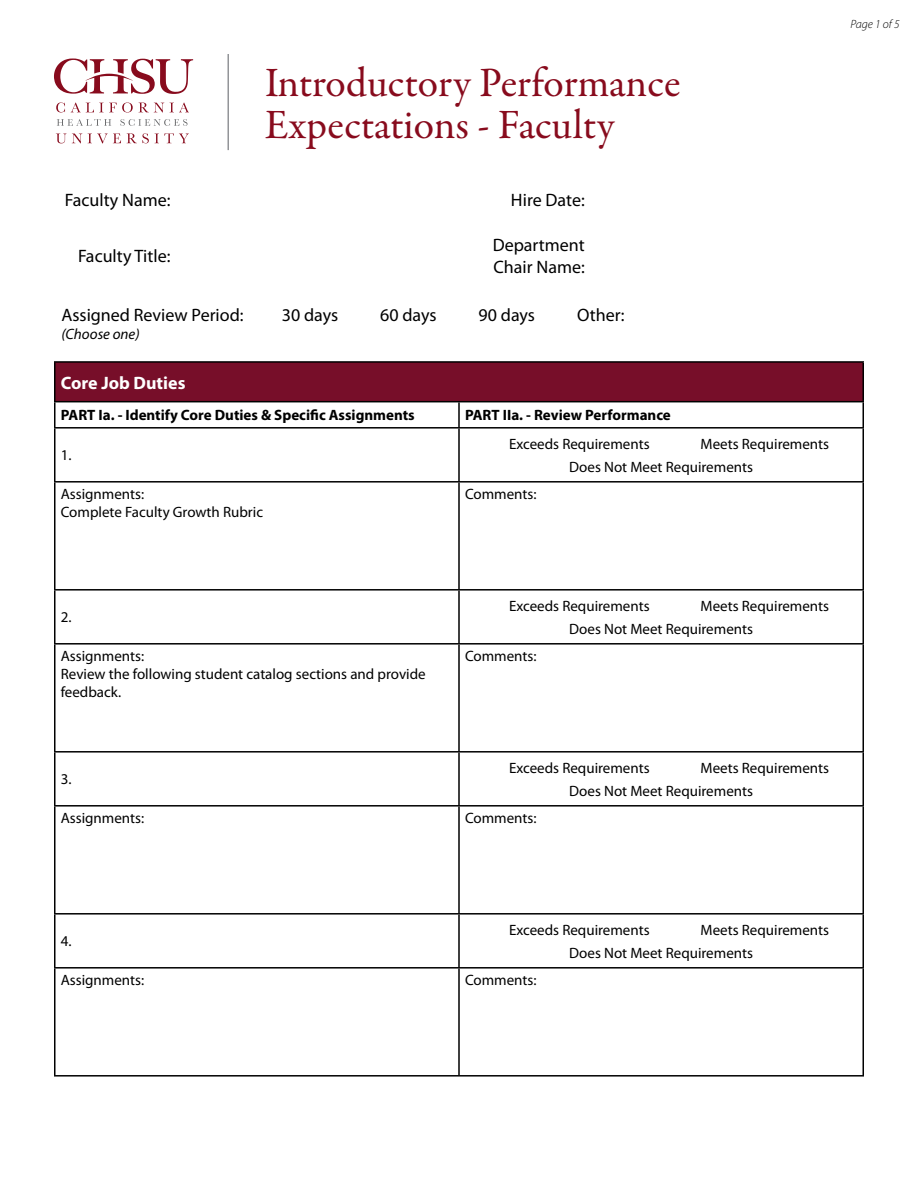
<style>
.page{position:relative;width:918px;height:1188px;background:#fff}
.page>*{position:absolute;margin:0;border:0;box-sizing:border-box;transform-origin:0 0}
.t1{font:42px/42px "Garamond Premr Pro";letter-spacing:-.005em;color:#880b1d}
.t2{font:18px/21.6px "Myriad Pro";color:#000}
.t3{font:700 18px "Myriad Pro";color:#fff}
.t4{font:15px/22.5px "Myriad Pro";color:#000}
.t5{font:700 15px "Myriad Pro";color:#000}
.t6{font:italic 15px "Myriad Pro";color:#000}
.t7{font:italic 300 12px "Myriad Pro";color:#000}
</style>
<div class="page">
<div style="left:55px;top:362px;width:808px;height:40px;background:#770e29"></div>
<hr style="left:54px;top:361px;width:405px;height:2px;background:#000">
<hr style="left:54px;top:363px;width:2px;height:38px;background:#000">
<hr style="left:459px;top:361px;width:405px;height:2px;background:#000">
<hr style="left:862px;top:363px;width:2px;height:38px;background:#000">
<hr style="left:54px;top:401px;width:405px;height:1px;background:#000">
<hr style="left:54px;top:402px;width:2px;height:25px;background:#000">
<hr style="left:459px;top:401px;width:405px;height:1px;background:#000">
<hr style="left:458px;top:402px;width:2px;height:25px;background:#000">
<hr style="left:862px;top:402px;width:2px;height:25px;background:#000">
<hr style="left:54px;top:427px;width:405px;height:2px;background:#000">
<hr style="left:54px;top:429px;width:2px;height:52px;background:#000">
<hr style="left:459px;top:427px;width:405px;height:2px;background:#000">
<hr style="left:458px;top:429px;width:2px;height:52px;background:#000">
<hr style="left:862px;top:429px;width:2px;height:52px;background:#000">
<hr style="left:54px;top:481px;width:405px;height:2px;background:#000">
<hr style="left:54px;top:483px;width:2px;height:106px;background:#000">
<hr style="left:459px;top:481px;width:405px;height:2px;background:#000">
<hr style="left:458px;top:483px;width:2px;height:106px;background:#000">
<hr style="left:862px;top:483px;width:2px;height:106px;background:#000">
<hr style="left:54px;top:589px;width:405px;height:2px;background:#000">
<hr style="left:54px;top:591px;width:2px;height:52px;background:#000">
<hr style="left:459px;top:589px;width:405px;height:2px;background:#000">
<hr style="left:458px;top:591px;width:2px;height:52px;background:#000">
<hr style="left:862px;top:591px;width:2px;height:52px;background:#000">
<hr style="left:54px;top:643px;width:405px;height:2px;background:#000">
<hr style="left:54px;top:645px;width:2px;height:106px;background:#000">
<hr style="left:459px;top:643px;width:405px;height:2px;background:#000">
<hr style="left:458px;top:645px;width:2px;height:106px;background:#000">
<hr style="left:862px;top:645px;width:2px;height:106px;background:#000">
<hr style="left:54px;top:751px;width:405px;height:2px;background:#000">
<hr style="left:54px;top:753px;width:2px;height:52px;background:#000">
<hr style="left:459px;top:751px;width:405px;height:2px;background:#000">
<hr style="left:458px;top:753px;width:2px;height:52px;background:#000">
<hr style="left:862px;top:753px;width:2px;height:52px;background:#000">
<hr style="left:54px;top:805px;width:405px;height:2px;background:#000">
<hr style="left:54px;top:807px;width:2px;height:106px;background:#000">
<hr style="left:459px;top:805px;width:405px;height:2px;background:#000">
<hr style="left:458px;top:807px;width:2px;height:106px;background:#000">
<hr style="left:862px;top:807px;width:2px;height:106px;background:#000">
<hr style="left:54px;top:913px;width:405px;height:2px;background:#000">
<hr style="left:54px;top:915px;width:2px;height:52px;background:#000">
<hr style="left:459px;top:913px;width:405px;height:2px;background:#000">
<hr style="left:458px;top:915px;width:2px;height:52px;background:#000">
<hr style="left:862px;top:915px;width:2px;height:52px;background:#000">
<hr style="left:54px;top:967px;width:405px;height:2px;background:#000">
<hr style="left:54px;top:969px;width:2px;height:106px;background:#000">
<hr style="left:459px;top:967px;width:405px;height:2px;background:#000">
<hr style="left:458px;top:969px;width:2px;height:106px;background:#000">
<hr style="left:862px;top:969px;width:2px;height:106px;background:#000">
<hr style="left:54px;top:1075px;width:405px;height:2px;background:#000">
<hr style="left:459px;top:1075px;width:405px;height:2px;background:#000">
<svg style="left:56px;top:102px;width:9px;height:11px"></svg>
<svg style="left:71px;top:102px;width:62px;height:11px"></svg>
<svg style="left:139px;top:103px;width:25px;height:10px"></svg>
<svg style="left:170px;top:103px;width:19px;height:9px"></svg>
<svg style="left:57px;top:119px;width:54px;height:7px"></svg>
<svg style="left:120px;top:119px;width:67px;height:7px"></svg>
<svg style="left:57px;top:134px;width:25px;height:9px"></svg>
<svg style="left:88px;top:134px;width:33px;height:9px"></svg>
<svg style="left:127px;top:133px;width:22px;height:10px"></svg>
<svg style="left:155px;top:134px;width:33px;height:9px"></svg>
<svg style="left:54px;top:58px;width:139px;height:36px"></svg>
<hr style="left:227px;top:54px;width:2px;height:96px;background:#939598">
<h1 class="t1" style="left:265px;top:62px;width:417px">Introductory Performance<br>Expectations - Faculty</h1>
<p class="t2" style="left:65px;top:189px;width:107px">Faculty Name:</p>
<p class="t2" style="left:511px;top:189px;width:75px">Hire Date:</p>
<p class="t2" style="left:78px;top:245px;width:94px">Faculty Title:</p>
<p class="t2" style="left:493px;top:234px;width:94px">Department<br>Chair Name:</p>
<p class="t2" style="left:62px;top:303px;width:184px">Assigned Review Period:</p>
<p class="t2" style="left:282px;top:303px;width:58px">30 days</p>
<p class="t2" style="left:380px;top:303px;width:58px">60 days</p>
<p class="t2" style="left:479px;top:303px;width:58px">90 days</p>
<p class="t2" style="left:577px;top:303px;width:49px">Other:</p>
<p class="t6" style="left:62px;top:324px;width:80px">(Choose one)</p>
<p class="t3" style="left:61px;top:371px;width:126px">Core Job Duties</p>
<p class="t5" style="left:61px;top:406px;width:356px">PART Ia. - Identify Core Duties &amp; Specific Assignments</p>
<p class="t5" style="left:465px;top:406px;width:207px">PART IIa. - Review Performance</p>
<p class="t4" style="left:61px;top:444px;width:12px">1.</p>
<p class="t4" style="left:509px;top:433px;width:142px">Exceeds Requirements</p>
<p class="t4" style="left:569px;top:433px;width:261px;text-indent:131px">Meets Requirements<br>Does Not Meet Requirements</p>
<p class="t4" style="left:61px;top:485px;width:204px;line-height:18px">Assignments:<br>Complete Faculty Growth Rubric</p>
<p class="t4" style="left:465px;top:483px;width:73px">Comments:</p>
<p class="t7" style="left:850px;top:17px;width:51px">Page 1 of 5</p>
<p class="t4" style="left:61px;top:606px;width:12px">2.</p>
<p class="t4" style="left:509px;top:595px;width:142px">Exceeds Requirements</p>
<p class="t4" style="left:569px;top:595px;width:261px;text-indent:131px">Meets Requirements<br>Does Not Meet Requirements</p>
<p class="t4" style="left:61px;top:647px;width:366px;line-height:18px">Assignments:<br>Review the following student catalog sections and provide feedback.</p>
<p class="t4" style="left:465px;top:645px;width:73px">Comments:</p>
<p class="t4" style="left:61px;top:768px;width:12px">3.</p>
<p class="t4" style="left:509px;top:757px;width:142px">Exceeds Requirements</p>
<p class="t4" style="left:569px;top:757px;width:261px;text-indent:131px">Meets Requirements<br>Does Not Meet Requirements</p>
<p class="t4" style="left:61px;top:807px;width:85px">Assignments:</p>
<p class="t4" style="left:465px;top:807px;width:73px">Comments:</p>
<p class="t4" style="left:61px;top:930px;width:12px">4.</p>
<p class="t4" style="left:509px;top:919px;width:142px">Exceeds Requirements</p>
<p class="t4" style="left:569px;top:919px;width:261px;text-indent:131px">Meets Requirements<br>Does Not Meet Requirements</p>
<p class="t4" style="left:61px;top:969px;width:85px">Assignments:</p>
<p class="t4" style="left:465px;top:969px;width:73px">Comments:</p>
</div>
